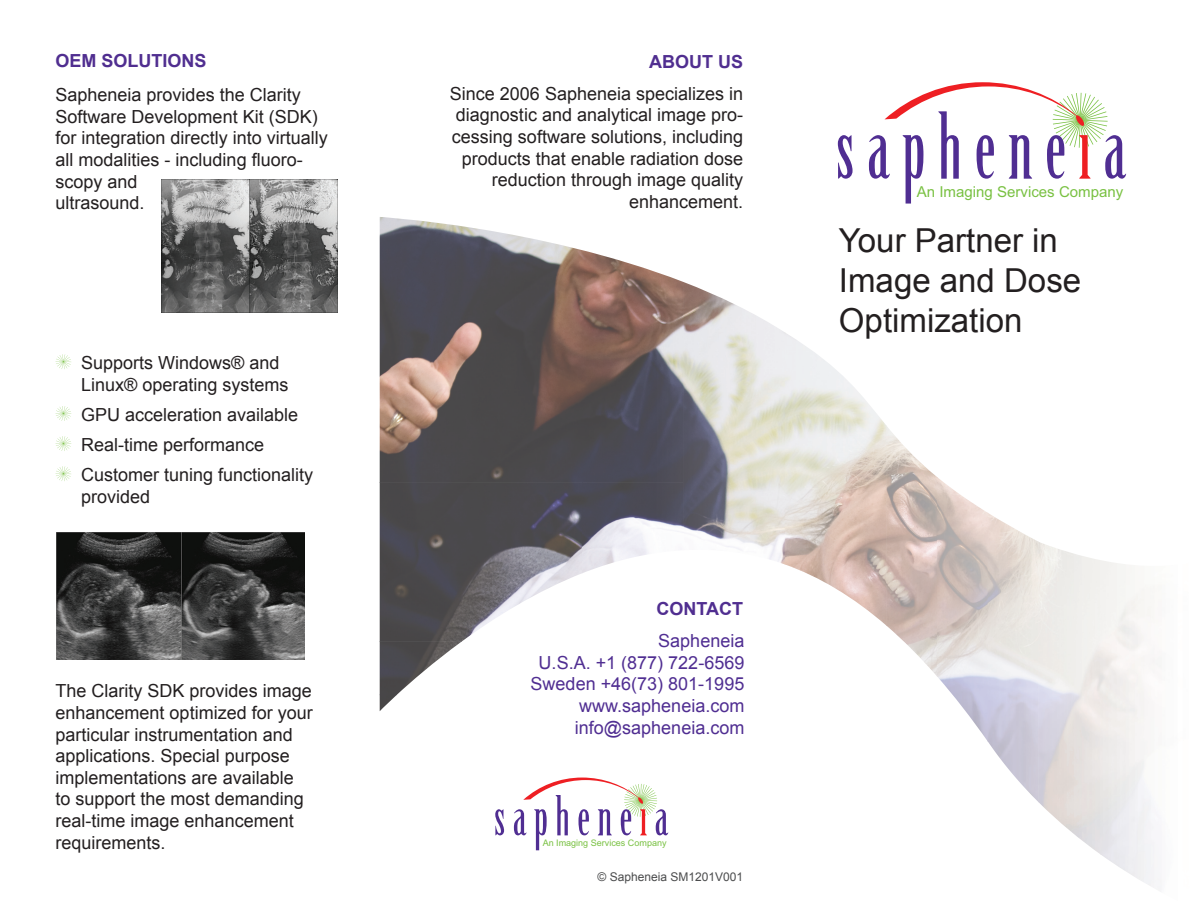
<style>
.page{position:relative;width:1190px;height:920px;background:#fff}
.page>*{position:absolute;margin:0;border:0;box-sizing:border-box;transform-origin:0 0}
.t1{font:33px/39.6px "Arial";color:#231f20}
.t2{font:18px/21.6px "Arial";color:#231f20}
.t3{font:18px/21.6px "Arial";color:#502e92;text-align:right}
.t4{font:700 18px "Arial";color:#502e90}
.t5{font:15px "Arial";color:#79c142}
.t6{font:12px "Arial";color:#4b4c4d}
.t7{font:9px "Arial";color:#79c142}
</style>
<div class="page">
<svg style="left:837px;top:135px;width:15px;height:43px"></svg>
<svg style="left:868px;top:82px;width:258px;height:121px"></svg>
<svg style="left:55px;top:354px;width:16px;height:15px"></svg>
<svg style="left:55px;top:406px;width:16px;height:15px"></svg>
<svg style="left:55px;top:436px;width:16px;height:15px"></svg>
<svg style="left:55px;top:466px;width:16px;height:15px"></svg>
<img style="left:56px;top:532px;width:248px;height:127px">
<svg style="left:495px;top:809px;width:9px;height:26px"></svg>
<svg style="left:514px;top:777px;width:154px;height:73px"></svg>
<img style="left:379px;top:217px;width:304px;height:265px">
<img style="left:683px;top:282px;width:101px;height:282px">
<img style="left:784px;top:332px;width:102px;height:293px">
<img style="left:886px;top:425px;width:50px;height:250px">
<img style="left:936px;top:476px;width:52px;height:264px">
<img style="left:379px;top:482px;width:203px;height:159px">
<img style="left:582px;top:482px;width:102px;height:91px">
<img style="left:987px;top:740px;width:21px;height:28px">
<img style="left:379px;top:641px;width:83px;height:54px">
<img style="left:379px;top:694px;width:18px;height:17px">
<img style="left:162px;top:179px;width:176px;height:133px">
<p class="t4" style="left:55px;top:51px;width:153px">OEM SOLUTIONS</p>
<p class="t2" style="left:55px;top:84px;width:274px">Sapheneia provides the Clarity<br>Software Development Kit (SDK) for integration directly into virtually all modalities - including fluoro&shy;scopy and<br>ultrasound.</p>
<p class="t2" style="left:81px;top:352px;width:209px">Supports Windows® and<br>Linux® operating systems</p>
<p class="t2" style="left:81px;top:399px;width:234px;line-height:30.2px">GPU acceleration available<br>Real-time performance<br>Customer tuning functionality</p>
<p class="t2" style="left:81px;top:485px;width:71px">provided</p>
<p class="t2" style="left:55px;top:680px;width:259px">The Clarity SDK provides image enhancement optimized for your particular instrumentation and applications. Special purpose implementations are available to support the most demanding real-time image enhancement requirements.</p>
<p class="t4" style="left:649px;top:52px;width:95px">ABOUT US</p>
<p class="t2" style="left:450px;top:83px;width:295px;text-align:right">Since 2006 Sapheneia specializes in diagnostic and analytical image pro&shy;cessing software solutions, including products that enable radiation dose reduction through image quality enhancement.</p>
<p class="t5" style="left:916px;top:181px;width:208px">An Imaging Services Company</p>
<h1 class="t1" style="left:838px;top:221px;width:244px">Your Partner in<br>Image and Dose<br>Optimization</h1>
<p class="t4" style="left:656px;top:598px;width:88px">CONTACT</p>
<p class="t3" style="left:530px;top:629px;width:215px">Sapheneia<br>U.S.A. +1 (877) 722-6569<br>Sweden +46(73) 801-1995 www.sapheneia.com info@sapheneia.com</p>
<p class="t7" style="left:542px;top:836px;width:125px">An Imaging Services Company</p>
<p class="t6" style="left:597px;top:869px;width:147px">© Sapheneia SM1201V001</p>
</div>
